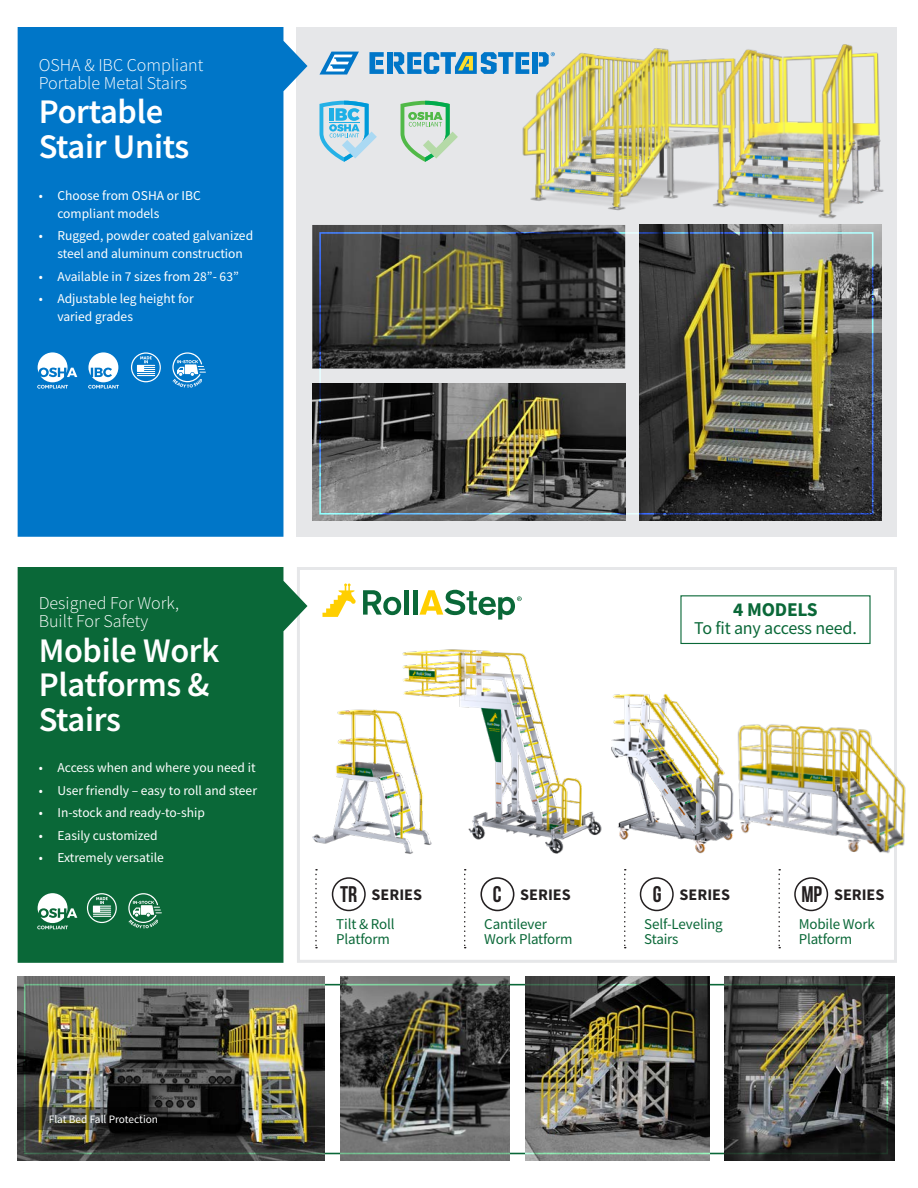
<style>
.page{position:relative;width:918px;height:1188px;background:#fff}
.page>*{position:absolute;margin:0;border:0;box-sizing:border-box;transform-origin:0 0}
.t1{font:600 34.5px/34.5px "Source Sans Pro";letter-spacing:-.01em;color:#fff}
.t2{font:700 19.5px "Source Sans Pro";letter-spacing:-.01em;color:#0a6838}
.t3{font:300 18px/18px "Source Sans Pro";color:#fff}
.t4{font:18px "Source Sans Pro";letter-spacing:-.01em;color:#0a6838}
.t5{font:700 16.2px "Source Sans Pro";color:#231f20}
.t6{font:15px/15px "Source Sans Pro";letter-spacing:-.01em;color:#0a6838}
.t7{font:13.5px/18px "Source Sans Pro";color:#fff}
.t8{font:11.25px "Source Sans Pro";color:#fff}
.s1{font-family:"Bebas Neue";font-weight:400;font-size:22.65px}
</style>
<div class="page">
<div style="left:297px;top:27px;width:600px;height:510px;background:#e6e7e9"></div>
<div style="left:297px;top:567px;width:600px;height:396px;border:3px solid #e6e7e9"></div>
<img style="left:312px;top:225px;width:313px;height:143px">
<img style="left:639px;top:225px;width:242px;height:296px">
<img style="left:522px;top:44px;width:362px;height:175px">
<svg style="left:319px;top:101px;width:58px;height:61px"></svg>
<svg style="left:401px;top:101px;width:57px;height:61px"></svg>
<div style="left:332px;top:877px;width:34px;height:34px;border:2px solid #231f20;border-radius:50%"></div>
<div style="left:640px;top:877px;width:34px;height:34px;border:2px solid #231f20;border-radius:50%"></div>
<div style="left:794px;top:877px;width:34px;height:34px;border:2px solid #231f20;border-radius:50%"></div>
<div style="left:480px;top:877px;width:34px;height:34px;border:2px solid #231f20;border-radius:50%"></div>
<svg style="left:363px;top:590px;width:38px;height:25px"></svg>
<hr style="left:405px;top:590px;width:4px;height:25px;background:#0a6838">
<hr style="left:413px;top:590px;width:4px;height:25px;background:#0a6838">
<svg style="left:322px;top:584px;width:34px;height:33px"></svg>
<svg style="left:419px;top:590px;width:103px;height:30px"></svg>
<svg style="left:539px;top:52px;width:16px;height:15px"></svg>
<div style="left:532px;top:52px;width:6px;height:22px;background:#0076c8"></div>
<div style="left:387px;top:52px;width:5px;height:22px;background:#0076c8"></div>
<svg style="left:369px;top:52px;width:15px;height:22px"></svg>
<svg style="left:394px;top:52px;width:135px;height:22px"></svg>
<svg style="left:319px;top:52px;width:40px;height:23px"></svg>
<img style="left:312px;top:383px;width:313px;height:138px">
<svg style="left:315px;top:869px;width:2px;height:79px"></svg>
<svg style="left:464px;top:869px;width:2px;height:79px"></svg>
<svg style="left:624px;top:869px;width:2px;height:79px"></svg>
<svg style="left:778px;top:869px;width:2px;height:79px"></svg>
<div style="left:680px;top:595px;width:191px;height:49px;border:1px solid #0a6838"></div>
<img style="left:18px;top:976px;width:306px;height:185px">
<img style="left:340px;top:976px;width:170px;height:185px">
<img style="left:724px;top:976px;width:170px;height:185px">
<img style="left:525px;top:976px;width:184px;height:185px">
<svg style="left:18px;top:1108px;width:150px;height:22px;background:#2c2c25"></svg>
<div style="left:24px;top:984px;width:864px;height:170px;border:2px solid #0a6838"></div>
<svg style="left:18px;top:27px;width:290px;height:510px;background:#1380cb"></svg>
<svg style="left:18px;top:567px;width:290px;height:396px;background:#1d7447"></svg>
<svg style="left:37px;top:352px;width:40px;height:37px"></svg>
<svg style="left:37px;top:893px;width:40px;height:36px"></svg>
<svg style="left:88px;top:352px;width:31px;height:37px"></svg>
<svg style="left:131px;top:352px;width:30px;height:30px"></svg>
<svg style="left:87px;top:893px;width:30px;height:30px"></svg>
<svg style="left:172px;top:352px;width:34px;height:36px"></svg>
<svg style="left:128px;top:893px;width:34px;height:36px"></svg>
<img style="left:751px;top:711px;width:155px;height:147px">
<img style="left:611px;top:694px;width:140px;height:160px">
<img style="left:402px;top:649px;width:200px;height:205px">
<img style="left:307px;top:701px;width:135px;height:161px">
<h3 class="t3" style="left:39px;top:56px;width:166px">OSHA &amp; IBC Compliant<br>Portable Metal Stairs</h3>
<h1 class="t1" style="left:39px;top:94px;width:152px">Portable<br>Stair Units</h1>
<p class="t7" style="left:57px;top:186px;width:145px;text-indent:-19px">• Choose from OSHA or IBC compliant models</p>
<p class="t7" style="left:57px;top:227px;width:197px;text-indent:-19px">• Rugged, powder coated galvanized steel and aluminum construction</p>
<p class="t7" style="left:39px;top:267px;width:202px">• Available in 7 sizes from 28”- 63”</p>
<p class="t7" style="left:57px;top:290px;width:138px;text-indent:-19px">• Adjustable leg height for varied grades</p>
<h3 class="t3" style="left:39px;top:594px;width:142px">Designed For Work,<br>Built For Safety</h3>
<h1 class="t1" style="left:39px;top:633px;width:182px">Mobile Work<br>Platforms &amp;<br>Stairs</h1>
<p class="t7" style="left:39px;top:758px;width:218px">• Access when and where you need it</p>
<p class="t7" style="left:39px;top:781px;width:220px">• User friendly – easy to roll and steer</p>
<p class="t7" style="left:39px;top:804px;width:168px">• In-stock and ready-to-ship</p>
<p class="t7" style="left:39px;top:826px;width:120px">• Easily customized</p>
<p class="t7" style="left:39px;top:849px;width:127px">• Extremely versatile</p>
<p class="t8" style="left:49px;top:1112px;width:111px">Flat Bed Fall Protection</p>
<h2 class="t2" style="left:733px;top:597px;width:86px">4 MODELS</h2>
<h3 class="t4" style="left:694px;top:617px;width:164px">To fit any access need.</h3>
<p class="t5" style="left:340px;top:884px;width:83px"><span class="s1">TR</span> SERIES</p>
<p class="t5" style="left:493px;top:884px;width:79px"><span class="s1">C</span> SERIES</p>
<p class="t5" style="left:653px;top:884px;width:79px"><span class="s1">G</span> SERIES</p>
<p class="t5" style="left:801px;top:884px;width:85px"><span class="s1">MP</span> SERIES</p>
<p class="t6" style="left:336px;top:916px;width:60px">Tilt &amp; Roll<br>Platform</p>
<p class="t6" style="left:644px;top:916px;width:80px">Self-Leveling<br>Stairs</p>
<p class="t6" style="left:799px;top:916px;width:78px">Mobile Work<br>Platform</p>
<p class="t6" style="left:484px;top:916px;width:90px">Cantilever<br>Work Platform</p>
</div>
